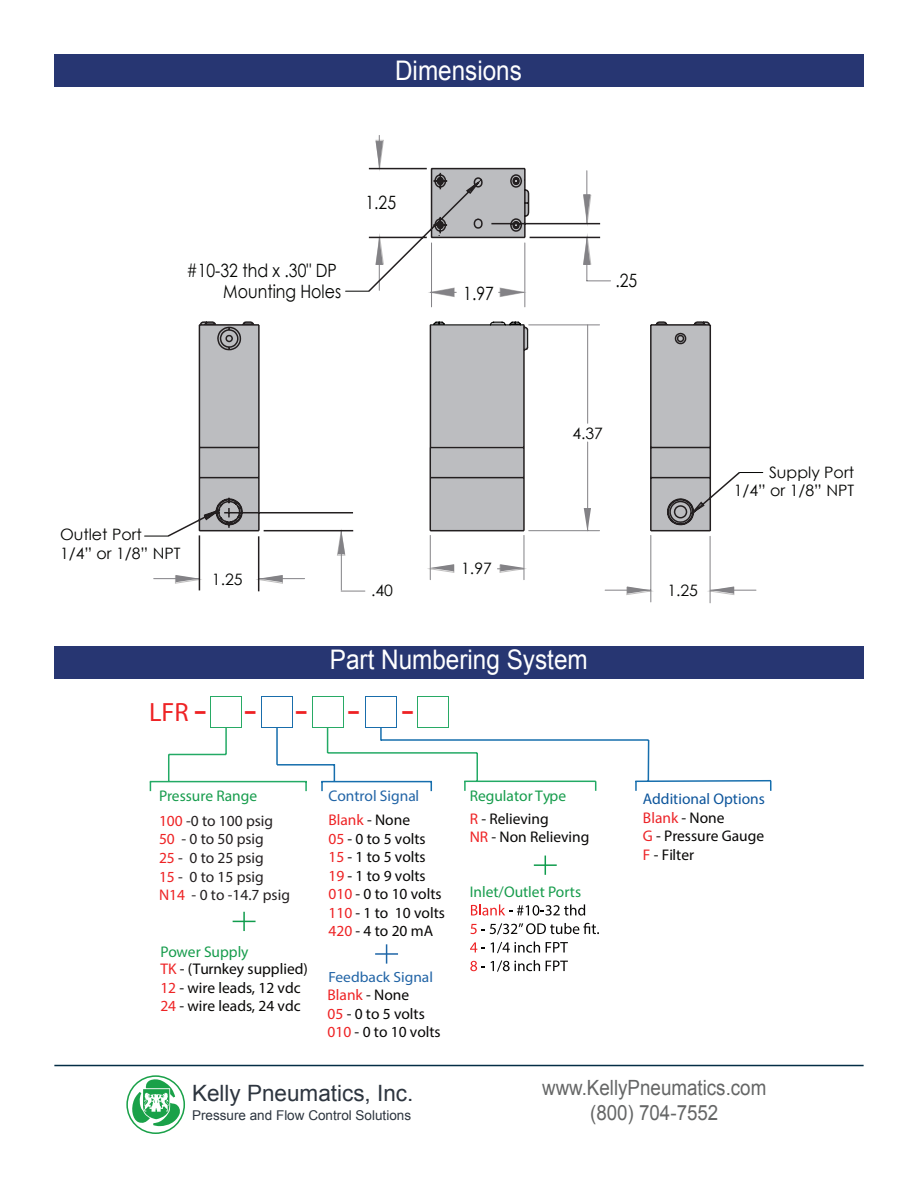
<style>
.page{position:relative;width:918px;height:1188px;background:#fff}
.page>*{position:absolute;margin:0;border:0;box-sizing:border-box;transform-origin:0 0}
.t1{font:42.45px "Myriad Pro";color:#ee2123}
.t2{font:27px "Arial";color:#fff;scale:.9 1}
.t3{font:26.55px "Myriad Pro";color:#ee2325}
.t4{font:22.5px "Arial";color:#2d353f}
.t5{font:21px/25.2px "Arial";color:#656666;text-align:center;scale:.89 1}
.t6{font:18.3px/20.9px "Century Gothic";color:#040503;text-align:right;scale:.86 1}
.t7{font:15.75px/18.9px "Century Gothic";color:#040503;text-align:right}
.t8{font:15.45px/18.6px "Myriad Pro";color:#070605}
.t9{font:15.45px/18.6px "Myriad Pro";color:#231f20}
.t10{font:15.45px "Myriad Pro";color:#169c4c}
.t11{font:15.45px "Myriad Pro";color:#2164a6}
.t12{font:14.7px "Myriad Pro";color:#2164a6;scale:1.05 1}
.t13{font:13.5px "Arial";color:#2d353f}
.s1{font-size:42.45px;color:#ee2123}
.s2{color:#ee2325}
.s3{color:#0b549b}
.s4{color:#ec2327}
</style>
<div class="page">
<div style="left:54px;top:54px;width:810px;height:33px;background:#273672"></div>
<div style="left:54px;top:646px;width:810px;height:33px;background:#273672"></div>
<hr style="left:710px;top:536px;width:1px;height:67px;background:#838286">
<svg style="left:145px;top:536px;width:21px;height:1px"></svg>
<hr style="left:650px;top:535px;width:1px;height:67px;background:#838286">
<hr style="left:154px;top:578px;width:45px;height:1px;background:#838286">
<svg style="left:175px;top:321px;width:588px;height:275px"></svg>
<hr style="left:379px;top:135px;width:1px;height:34px;background:#838286">
<hr style="left:524px;top:243px;width:1px;height:64px;background:#838286">
<hr style="left:431px;top:243px;width:1px;height:64px;background:#838286">
<svg style="left:346px;top:140px;width:265px;height:158px"></svg>
<svg style="left:210px;top:697px;width:32px;height:31px"></svg>
<div style="left:211px;top:698px;width:30px;height:29px;background:#fff"></div>
<svg style="left:312px;top:697px;width:31px;height:31px"></svg>
<div style="left:313px;top:698px;width:29px;height:29px;background:#fff"></div>
<svg style="left:365px;top:697px;width:32px;height:31px"></svg>
<div style="left:366px;top:698px;width:30px;height:29px;background:#fff"></div>
<hr style="left:225px;top:728px;width:2px;height:26px;background:#23aa65">
<hr style="left:169px;top:754px;width:57px;height:1px;background:#23aa65">
<svg style="left:168px;top:754px;width:1px;height:27px"></svg>
<hr style="left:150px;top:781px;width:157px;height:1px;background:#23aa65">
<svg style="left:305px;top:782px;width:2px;height:9px"></svg>
<hr style="left:276px;top:728px;width:2px;height:37px;background:#166ead">
<hr style="left:277px;top:764px;width:57px;height:2px;background:#166ead">
<svg style="left:334px;top:764px;width:1px;height:17px"></svg>
<hr style="left:321px;top:781px;width:111px;height:1px;background:#166ead">
<svg style="left:321px;top:782px;width:2px;height:9px"></svg>
<svg style="left:327px;top:728px;width:1px;height:25px"></svg>
<hr style="left:328px;top:752px;width:149px;height:2px;background:#23aa65">
<svg style="left:379px;top:726px;width:393px;height:66px"></svg>
<svg style="left:233px;top:912px;width:23px;height:19px"></svg>
<svg style="left:386px;top:944px;width:1px;height:20px"></svg>
<hr style="left:375px;top:953px;width:23px;height:2px;background:#1e66a7">
<svg style="left:545px;top:856px;width:1px;height:19px"></svg>
<hr style="left:534px;top:864px;width:23px;height:2px;background:#109c4d">
<svg style="left:471px;top:904px;width:114px;height:12px"></svg>
<svg style="left:470px;top:923px;width:129px;height:12px"></svg>
<svg style="left:470px;top:942px;width:15px;height:11px"></svg>
<svg style="left:491px;top:942px;width:49px;height:11px"></svg>
<svg style="left:546px;top:942px;width:22px;height:11px"></svg>
<svg style="left:470px;top:961px;width:15px;height:10px"></svg>
<svg style="left:491px;top:960px;width:49px;height:12px"></svg>
<svg style="left:546px;top:961px;width:22px;height:10px"></svg>
<svg style="left:126px;top:1075px;width:59px;height:59px"></svg>
<hr style="left:54px;top:1065px;width:810px;height:1px;background:#042d45">
<h2 class="t2" style="left:395px;top:53px;width:143px">Dimensions</h2>
<p class="t6" style="left:186px;top:260px;width:181px">#10-32 thd x .30" DP<br>Mounting Holes</p>
<p class="t6" style="left:366px;top:192px;width:37px">1.25</p>
<p class="t6" style="left:463px;top:283px;width:37px">1.97</p>
<p class="t6" style="left:615px;top:270px;width:27px">.25</p>
<p class="t7" style="left:60px;top:525px;width:122px;text-align:left">Outlet Port<br>1/4” or 1/8” NPT</p>
<p class="t7" style="left:212px;top:569px;width:32px">1.25</p>
<p class="t7" style="left:371px;top:581px;width:23px">.40</p>
<p class="t7" style="left:461px;top:558px;width:32px">1.97</p>
<p class="t7" style="left:572px;top:423px;width:32px">4.37</p>
<h2 class="t2" style="left:330px;top:642px;width:288px">Part Numbering System</h2>
<h3 class="t3" style="left:149px;top:696px;width:59px">LFR <span class="s1">-</span></h3>
<h1 class="t1" style="left:401px;top:684px;width:15px">-</h1>
<h1 class="t1" style="left:244px;top:684px;width:118px">---</h1>
<p class="t10" style="left:159px;top:786px;width:100px">Pressure Range</p>
<p class="t9" style="left:159px;top:811px;width:132px"><span class="s2">100</span> -0 to 100 psig<br><span class="s2">50</span> - 0 to 50 psig<br><span class="s2">25</span> - 0 to 25 psig<br><span class="s2">15</span> - 0 to 15 psig<br><span class="s2">N14</span> - 0 to -14.7 psig</p>
<p class="t10" style="left:160px;top:943px;width:90px">Power Supply</p>
<p class="t11" style="left:328px;top:786px;width:92px">Control Signal</p>
<p class="t10" style="left:470px;top:786px;width:98px">Regulator Type</p>
<p class="t8" style="left:328px;top:810px;width:118px"><span class="s2">Blank</span> - None<br><span class="s2">05</span> - 0 to 5 volts<br><span class="s2">15</span> - 1 to 5 volts<br><span class="s2">19</span> - 1 to 9 volts<br><span class="s2">010</span> - 0 to 10 volts<br><span class="s2">110</span> - 1 to 10 volts<br><span class="s2">420</span> - 4 to 20 mA</p>
<p class="t8" style="left:470px;top:809px;width:121px"><span class="s2">R</span> - Relieving<br><span class="s2">NR</span> - Non Relieving</p>
<p class="t10" style="left:470px;top:882px;width:113px">Inlet/Outlet Ports</p>
<p class="t8" style="left:160px;top:959px;width:149px"><span class="s2">TK</span> - (Turnkey supplied)<br><span class="s2">12</span> - wire leads, 12 vdc<br><span class="s2">24</span> - wire leads, 24 vdc</p>
<p class="t12" style="left:328px;top:968px;width:101px">Feedback Signal</p>
<p class="t8" style="left:328px;top:986px;width:115px"><span class="s2">Blank</span> - None<br><span class="s2">05</span> - 0 to 5 volts<br><span class="s2">010</span> - 0 to 10 volts</p>
<p class="t7" style="left:667px;top:581px;width:32px">1.25</p>
<p class="t7" style="left:734px;top:462px;width:122px">Supply Port<br>1/4” or 1/8” NPT</p>
<p class="t8" style="left:643px;top:790px;width:123px"><span class="s3">Additional Options<br></span><span class="s4">Blank</span> - None<br><span class="s4">G</span> - Pressure Gauge<br><span class="s4">F</span> - Filter</p>
<h3 class="t4" style="left:192px;top:1078px;width:223px">Kelly Pneumatics, Inc.</h3>
<p class="t13" style="left:192px;top:1107px;width:221px">Pressure and Flow Control Solutions</p>
<h3 class="t5" style="left:542px;top:1075px;width:253px">www.KellyPneumatics.com (800) 704-7552</h3>
</div>
